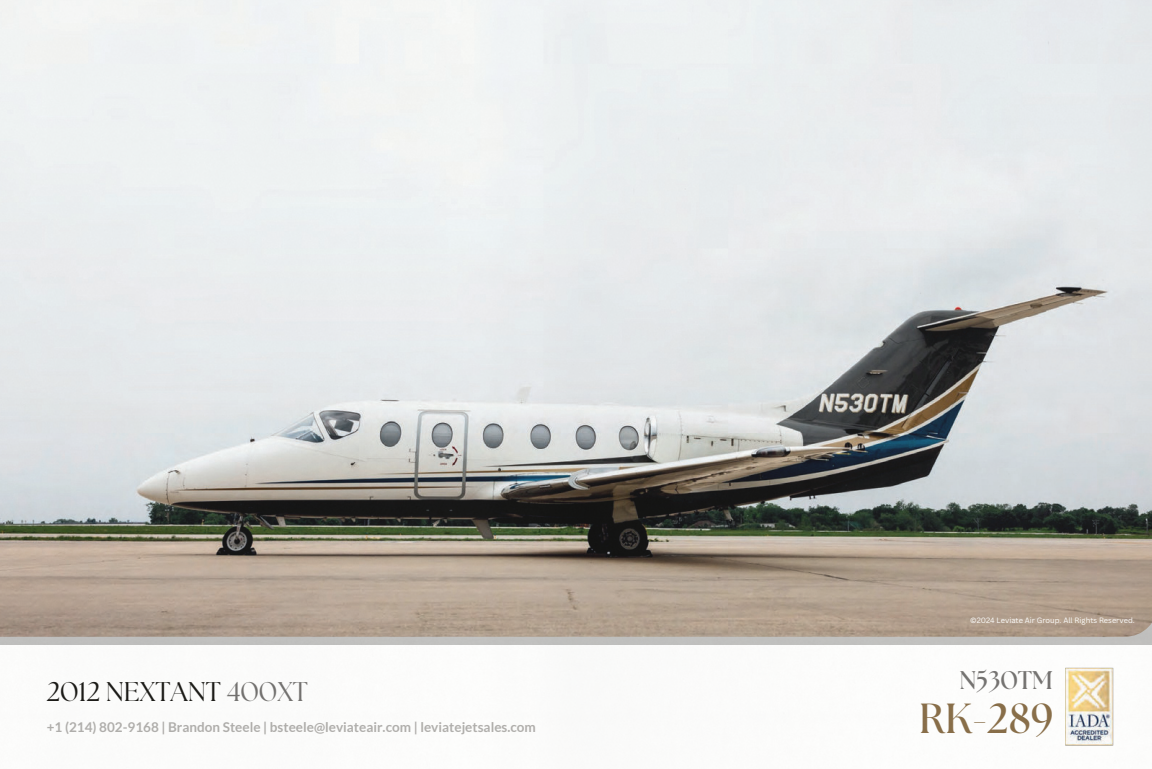
<style>
.page{position:relative;width:1152px;height:769px;background:#fff}
.page>*{position:absolute;margin:0;border:0;box-sizing:border-box;transform-origin:0 0}
.t1{font:700 42px "The Seasons";color:#7e6139}
.t2{font:27px "The Seasons";color:#080704}
.t3{font:700 25.5px "The Seasons";color:#686665}
.t4{font:700 13.5px "Lato";color:#aba9a7}
.t5{font:7.5px "Canva Sans";color:#fefefd}
.s1{color:#686665}
</style>
<div class="page">
<img style="left:0;top:0;width:1152px;height:746px">
<h2 class="t2" style="left:47px;top:673px;width:263px">2012 NEXTANT <span class="s1">400XT</span></h2>
<p class="t4" style="left:47px;top:718px;width:491px">+1 (214) 802-9168 | Brandon Steele | bsteele@leviateair.com | leviatejetsales.com</p>
<p class="t5" style="left:970px;top:615px;width:166px">©2024 Leviate Air Group. All Rights Reserved.</p>
<h3 class="t3" style="left:959px;top:662px;width:96px">N530TM</h3>
<h1 class="t1" style="left:919px;top:689px;width:136px">RK-289</h1>
</div>
